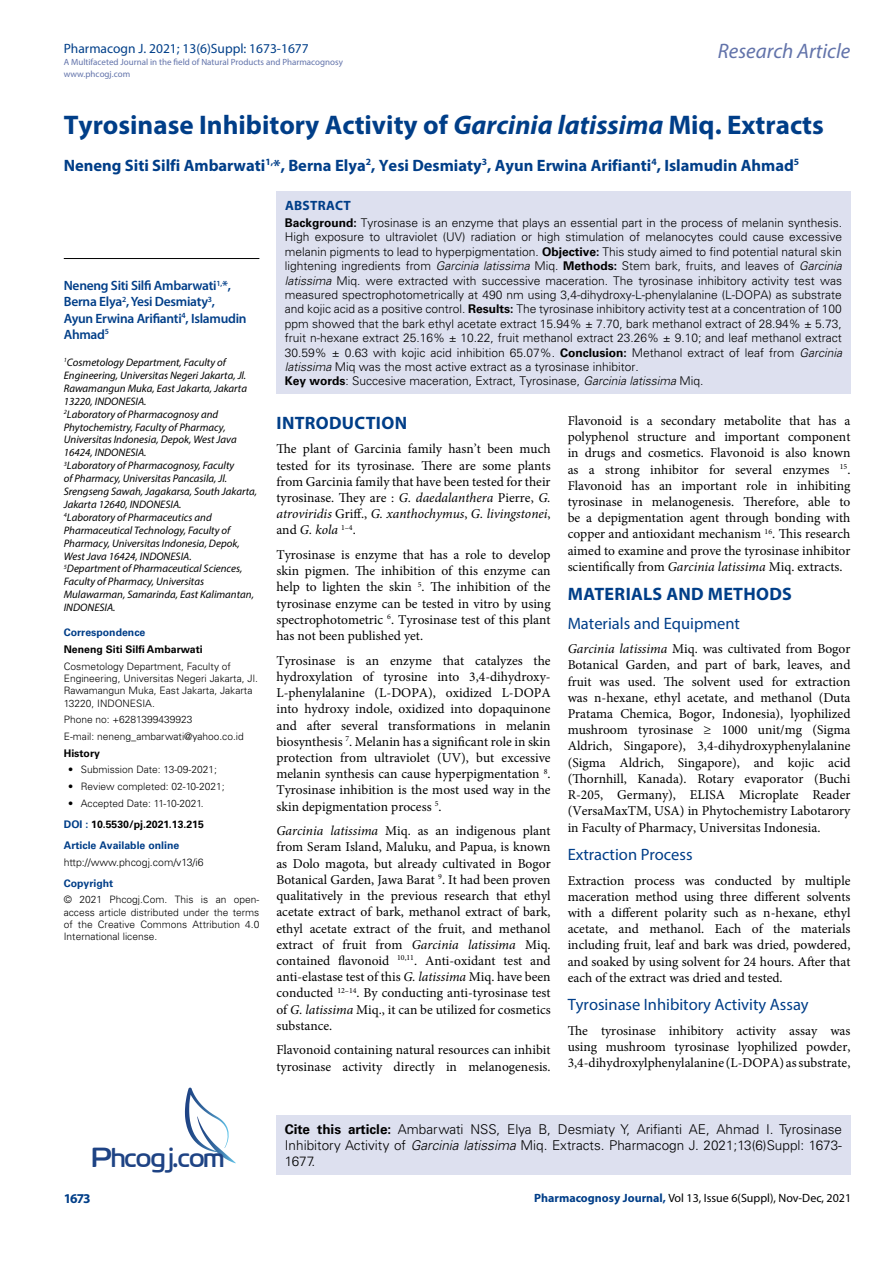
<style>
.page{position:relative;width:893px;height:1263px;background:#fff}
.page>*{position:absolute;margin:0;border:0;box-sizing:border-box;transform-origin:0 0}
.t1{font:27.6px "Cloud World";color:#1e4384}
.t2{font:700 27px "Myriad Pro";color:#003e88}
.t3{font:italic 21px "Myriad Pro";color:#6273aa}
.t4{font:700 18px "Myriad Pro";letter-spacing:.02em;color:#003e88}
.t5{font:700 16.5px "Myriad Pro";color:#003e88}
.t6{font:16.5px "Myriad Pro";color:#003e88}
.t7{font:13.5px/16.2px "Minion Pro";color:#000;text-align:justify}
.t8{font:300 13.5px/16.2px "Univers LT Std";color:#000}
.t9{font:600 13.5px/16.2px "Myriad Pro";letter-spacing:-.02em;color:#003e88}
.t10{font:13.5px "Myriad Pro";color:#003f89}
.t11{font:700 13.5px "Myriad Pro";letter-spacing:.02em;color:#003e88}
.t12{font:300 12px/14.4px "Univers LT Std";color:#000}
.t13{font:12px "Myriad Pro";color:#000}
.t14{font:italic 10.8px/12.9px "Myriad Pro";color:#000}
.t15{font:700 10.5px/21.1px "Univers LT Std";color:#003e88}
.t16{font:700 10.5px "Univers LT Std";color:#000}
.t17{font:300 10.5px "Univers LT Std";color:#000}
.t18{font:300 10.2px/12.3px "Univers LT Std";color:#000}
.t19{font:9px/12px "Myriad Pro";color:#6273aa}
.s1{font-style:italic}
.s2{color:#000}
.s3{font-weight:700}
.s4{font-weight:700;color:#003e88}
</style>
<div class="page">
<div style="left:276px;top:1115px;width:574px;height:60px;background:#dde0ef"></div>
<svg style="left:185px;top:1087px;width:51px;height:76px"></svg>
<div style="left:276px;top:192px;width:574px;height:202px;background:#dde0ef"></div>
<hr style="left:64px;top:258px;width:195px;height:1px;background:#000">
<p class="t10" style="left:64px;top:40px;width:247px">Pharmacogn J. 2021; 13(6)Suppl: 1673-1677</p>
<p class="t19" style="left:64px;top:55px;width:281px">A Multifaceted Journal in the field of Natural Products and Pharmacognosy www.phcogj.com</p>
<h3 class="t3" style="left:718px;top:38px;width:134px">Research Article</h3>
<h2 class="t2" style="left:64px;top:107px;width:761px">Tyrosinase Inhibitory Activity of <span class="s1">Garcinia latissima</span> Miq. Extracts</h2>
<p class="t5" style="left:64px;top:154px;width:737px">Neneng Siti Silfi Ambarwati<sup>1,</sup>*, Berna Elya<sup>2</sup>, Yesi Desmiaty<sup>3</sup>, Ayun Erwina Arifianti<sup>4</sup>, Islamudin Ahmad<sup>5</sup></p>
<p class="t9" style="left:64px;top:277px;width:184px">Neneng Siti Silfi Ambarwati<sup>1,</sup>*,<br>Berna Elya<sup>2</sup>, Yesi Desmiaty<sup>3</sup>,<br>Ayun Erwina Arifianti<sup>4</sup>, Islamudin<br>Ahmad<sup>5</sup></p>
<p class="t14" style="left:64px;top:356px;width:195px"><sup>1</sup>Cosmetology Department, Faculty of Engineering, Universitas Negeri Jakarta, Jl.<br>Rawamangun Muka, East Jakarta, Jakarta 13220, INDONESIA.<br><sup>2</sup>Laboratory of Pharmacognosy and Phytochemistry, Faculty of Pharmacy, Universitas Indonesia, Depok, West Java 16424, INDONESIA.<br><sup>3</sup>Laboratory of Pharmacognosy, Faculty<br>of Pharmacy, Universitas Pancasila, Jl.<br>Srengseng Sawah, Jagakarsa, South Jakarta, Jakarta 12640, INDONESIA.<br><sup>4</sup>Laboratory of Pharmaceutics and Pharmaceutical Technology, Faculty of Pharmacy, Universitas Indonesia, Depok, West Java 16424, INDONESIA.<br><sup>5</sup>Department of Pharmaceutical Sciences, Faculty of Pharmacy, Universitas Mulawarman, Samarinda, East Kalimantan, INDONESIA.</p>
<p class="t15" style="left:64px;top:622px;width:83px">Correspondence</p>
<p class="t16" style="left:64px;top:643px;width:140px">Neneng Siti Silfi Ambarwati</p>
<p class="t18" style="left:64px;top:660px;width:196px">Cosmetology Department, Faculty of Engineering, Universitas Negeri Jakarta, Jl.<br>Rawamangun Muka, East Jakarta, Jakarta 13220, INDONESIA.</p>
<p class="t18" style="left:64px;top:711px;width:182px;line-height:16.5px">Phone no: +6281399439923<br>E-mail: neneng_ambarwati@yahoo.co.id</p>
<p class="t16" style="left:64px;top:747px;width:38px">History</p>
<p class="t18" style="left:68px;top:763px;width:150px">• Submission Date: 13-09-2021;</p>
<p class="t18" style="left:68px;top:780px;width:158px">• Review completed: 02-10-2021;</p>
<p class="t18" style="left:68px;top:797px;width:137px">• Accepted Date: 11-10-2021.</p>
<p class="t15" style="left:64px;top:813px;width:142px">DOI : <span class="s2">10.5530/pj.2021.13.215<br></span>Article Available online</p>
<p class="t17" style="left:64px;top:855px;width:141px">http://www.phcogj.com/v13/i6</p>
<p class="t15" style="left:64px;top:872px;width:51px">Copyright</p>
<p class="t18" style="left:64px;top:893px;width:197px;text-align:justify">© 2021 Phcogj.Com. This is an open&shy;access article distributed under the terms of the Creative Commons Attribution 4.0<br>International license.</p>
<p class="t11" style="left:285px;top:197px;width:67px">ABSTRACT</p>
<p class="t12" style="left:285px;top:215px;width:559px"><span class="s3">Background:</span> Tyrosinase is an enzyme that plays an essential part in the process of melanin synthesis.<br>High exposure to ultraviolet (UV) radiation or high stimulation of melanocytes could cause excessive melanin pigments to lead to hyperpigmentation. <span class="s3">Objective:</span> This study aimed to find potential natural skin lightening ingredients from <span class="s1">Garcinia latissima</span> Miq. <span class="s3">Methods:</span> Stem bark, fruits, and leaves of <span class="s1">Garcinia latissima</span> Miq. were extracted with successive maceration. The tyrosinase inhibitory activity test was measured spectrophotometrically at 490 nm using 3,4-dihydroxy-L-phenylalanine (L-DOPA) as substrate and kojic acid as a positive control. <span class="s3">Results:</span> The tyrosinase inhibitory activity test at a concentration of 100 ppm showed that the bark ethyl acetate extract 15.94% ± 7.70, bark methanol extract of 28.94% ± 5.73, fruit n-hexane extract 25.16% ± 10.22, fruit methanol extract 23.26% ± 9.10; and leaf methanol extract 30.59% ± 0.63 with kojic acid inhibition 65.07%. <span class="s3">Conclusion:</span> Methanol extract of leaf from <span class="s1">Garcinia latissima</span> Miq was the most active extract as a tyrosinase inhibitor.<br><span class="s3">Key words</span>: Succesive maceration, Extract, Tyrosinase, <span class="s1">Garcinia latissima</span> Miq.</p>
<h3 class="t4" style="left:277px;top:411px;width:132px">INTRODUCTION</h3>
<p class="t7" style="left:276px;top:441px;width:276px">The plant of Garcinia family hasn’t been much tested for its tyrosinase. There are some plants from Garcinia family that have been tested for their tyrosinase. They are : <span class="s1">G. daedalanthera</span> Pierre, <span class="s1">G. atroviridis</span> Griff., <span class="s1">G. xanthochymus</span>, <span class="s1">G. livingstonei</span>, and <span class="s1">G. kola</span> <sup>1–4</sup>.</p>
<p class="t7" style="left:276px;top:547px;width:276px">Tyrosinase is enzyme that has a role to develop skin pigmen. The inhibition of this enzyme can help to lighten the skin <sup>5</sup>. The inhibition of the tyrosinase enzyme can be tested in vitro by using spectrophotometric <sup>6</sup>. Tyrosinase test of this plant has not been published yet.</p>
<p class="t7" style="left:276px;top:652px;width:276px">Tyrosinase is an enzyme that catalyzes the hydroxylation of tyrosine into 3,4-dihydroxy-L-phenylalanine (L-DOPA), oxidized L-DOPA into hydroxy indole, oxidized into dopaquinone and after several transformations in melanin biosynthesis <sup>7</sup>. Melanin has a significant role in skin protection from ultraviolet (UV), but excessive melanin synthesis can cause hyperpigmentation <sup>8</sup>.<br>Tyrosinase inhibition is the most used way in the skin depigmentation process <sup>5</sup>.</p>
<p class="t7" style="left:276px;top:823px;width:276px"><span class="s1">Garcinia latissima</span> Miq. as an indigenous plant from Seram Island, Maluku, and Papua, is known as Dolo magota, but already cultivated in Bogor Botanical Garden, Jawa Barat <sup>9</sup>. It had been proven qualitatively in the previous research that ethyl acetate extract of bark, methanol extract of bark, ethyl acetate extract of the fruit, and methanol extract of fruit from <span class="s1">Garcinia latissima</span> Miq. contained flavonoid <sup>10,11</sup>. Anti-oxidant test and anti-elastase test of this <span class="s1">G. latissima</span> Miq. have been conducted <sup>12–14</sup>. By conducting anti-tyrosinase test of <span class="s1">G. latissima</span> Miq., it can be utilized for cosmetics substance.</p>
<p class="t7" style="left:276px;top:1042px;width:276px">Flavonoid containing natural resources can inhibit tyrosinase activity directly in melanogenesis.</p>
<p class="t7" style="left:568px;top:413px;width:284px">Flavonoid is a secondary metabolite that has a polyphenol structure and important component in drugs and cosmetics. Flavonoid is also known as a strong inhibitor for several enzymes <sup>15</sup>.<br>Flavonoid has an important role in inhibiting tyrosinase in melanogenesis. Therefore, able to be a depigmentation agent through bonding with copper and antioxidant mechanism <sup>16</sup>. This research aimed to examine and prove the tyrosinase inhibitor scientifically from <span class="s1">Garcinia latissima</span> Miq. extracts.</p>
<h3 class="t4" style="left:568px;top:582px;width:226px">MATERIALS AND METHODS</h3>
<p class="t6" style="left:568px;top:613px;width:174px">Materials and Equipment</p>
<p class="t7" style="left:568px;top:641px;width:284px"><span class="s1">Garcinia latissima</span> Miq. was cultivated from Bogor Botanical Garden, and part of bark, leaves, and fruit was used. The solvent used for extraction was n-hexane, ethyl acetate, and methanol (Duta Pratama Chemica, Bogor, Indonesia), lyophilized mushroom tyrosinase ≥ 1000 unit/mg (Sigma Aldrich, Singapore), 3,4-dihydroxyphenylalanine (Sigma Aldrich, Singapore), and kojic acid (Thornhill, Kanada). Rotary evaporator (Buchi R-205, Germany), ELISA Microplate Reader (VersaMaxTM, USA) in Phytochemistry Labotarory in Faculty of Pharmacy, Universitas Indonesia.</p>
<p class="t6" style="left:568px;top:844px;width:126px">Extraction Process</p>
<p class="t7" style="left:568px;top:872px;width:284px">Extraction process was conducted by multiple maceration method using three different solvents with a different polarity such as n-hexane, ethyl acetate, and methanol. Each of the materials including fruit, leaf and bark was dried, powdered, and soaked by using solvent for 24 hours. After that each of the extract was dried and tested.</p>
<p class="t6" style="left:568px;top:994px;width:243px">Tyrosinase Inhibitory Activity Assay</p>
<p class="t7" style="left:568px;top:1022px;width:284px">The tyrosinase inhibitory activity assay was using mushroom tyrosinase lyophilized powder, 3,4-dihydroxylphenylalanine (L-DOPA) as substrate,</p>
<p class="t8" style="left:285px;top:1121px;width:559px"><span class="s3">Cite this article:</span> Ambarwati NSS, Elya B, Desmiaty Y, Arifianti AE, Ahmad I. Tyrosinase<br>Inhibitory Activity of <span class="s1">Garcinia latissima</span> Miq. Extracts. Pharmacogn J. 2021;13(6)Suppl: 1673-</p>
<h1 class="t1" style="left:92px;top:1136px;width:134px">Phcogj.com</h1>
<p class="t8" style="left:285px;top:1153px;width:32px">1677.</p>
<p class="t11" style="left:64px;top:1190px;width:29px">1673</p>
<p class="t13" style="left:534px;top:1190px;width:319px"><span class="s4">Pharmacognosy Journal,</span> Vol 13, Issue 6(Suppl), Nov-Dec, 2021</p>
</div>
